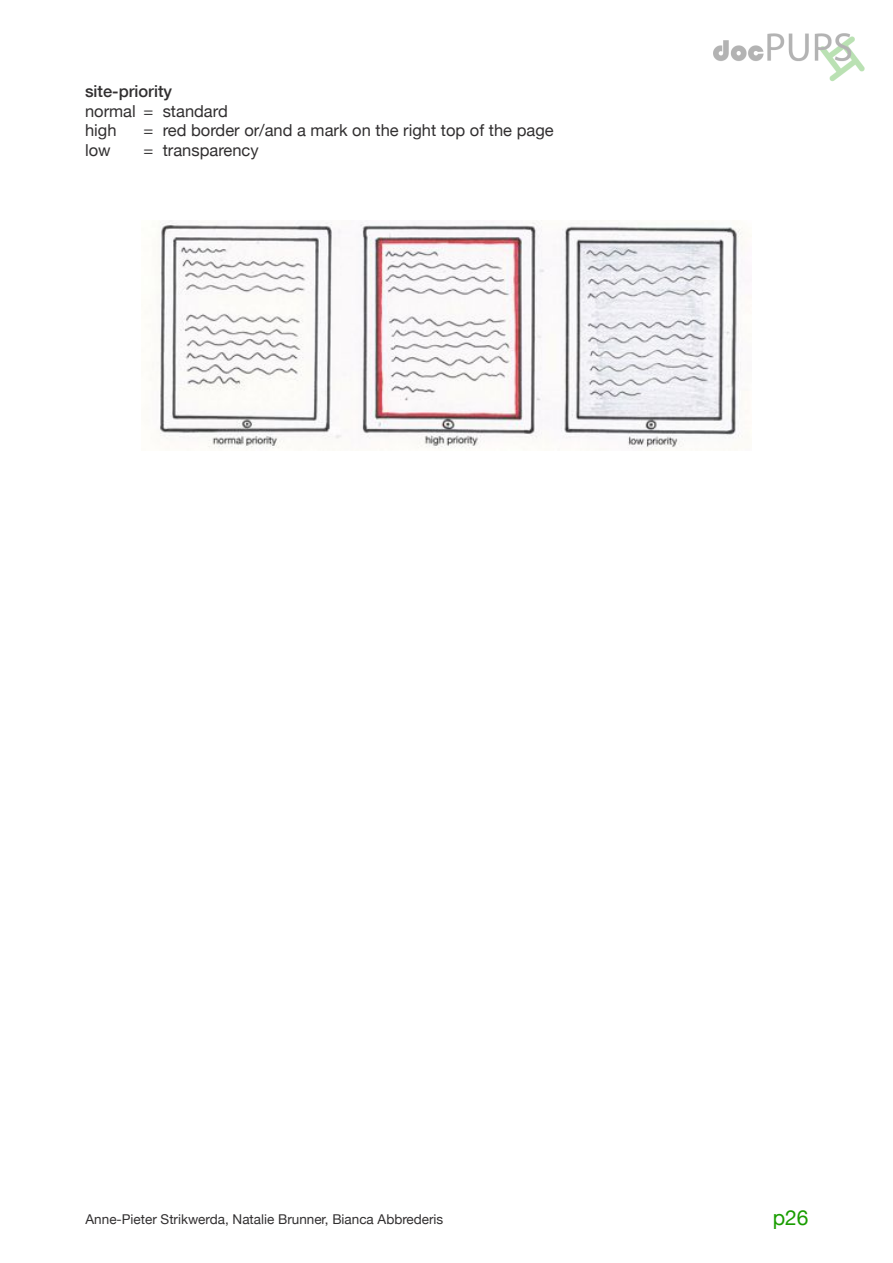
<style>
.page{position:relative;width:893px;height:1263px;background:#fff}
.page>*{position:absolute;margin:0;border:0;box-sizing:border-box;transform-origin:0 0}
.t1{font:21px "Helvetica Neue";color:#199d00}
.t2{font:16.5px/19.8px "Helvetica Neue";color:#312f30}
.t3{font:500 16.5px "Helvetica Neue";color:#312f30}
.t4{font:13.5px "Helvetica Neue";color:#312f30}
</style>
<div class="page">
<img style="left:713px;top:33px;width:152px;height:49px">
<img style="left:152px;top:220px;width:599px;height:229px">
<p class="t3" style="left:85px;top:81px;width:89px">site-priority</p>
<p class="t2" style="left:85px;top:101px;width:144px">normal = standard high</p>
<p class="t2" style="left:144px;top:120px;width:411px">= red border or/and a mark on the right top of the page</p>
<p class="t2" style="left:85px;top:140px;width:27px">low</p>
<p class="t2" style="left:144px;top:140px;width:117px">= transparency</p>
<p class="t4" style="left:86px;top:1211px;width:359px">Anne-Pieter Strikwerda, Natalie Brunner, Bianca Abbrederis</p>
<p class="t1" style="left:773px;top:1205px;width:37px">p26</p>
</div>
